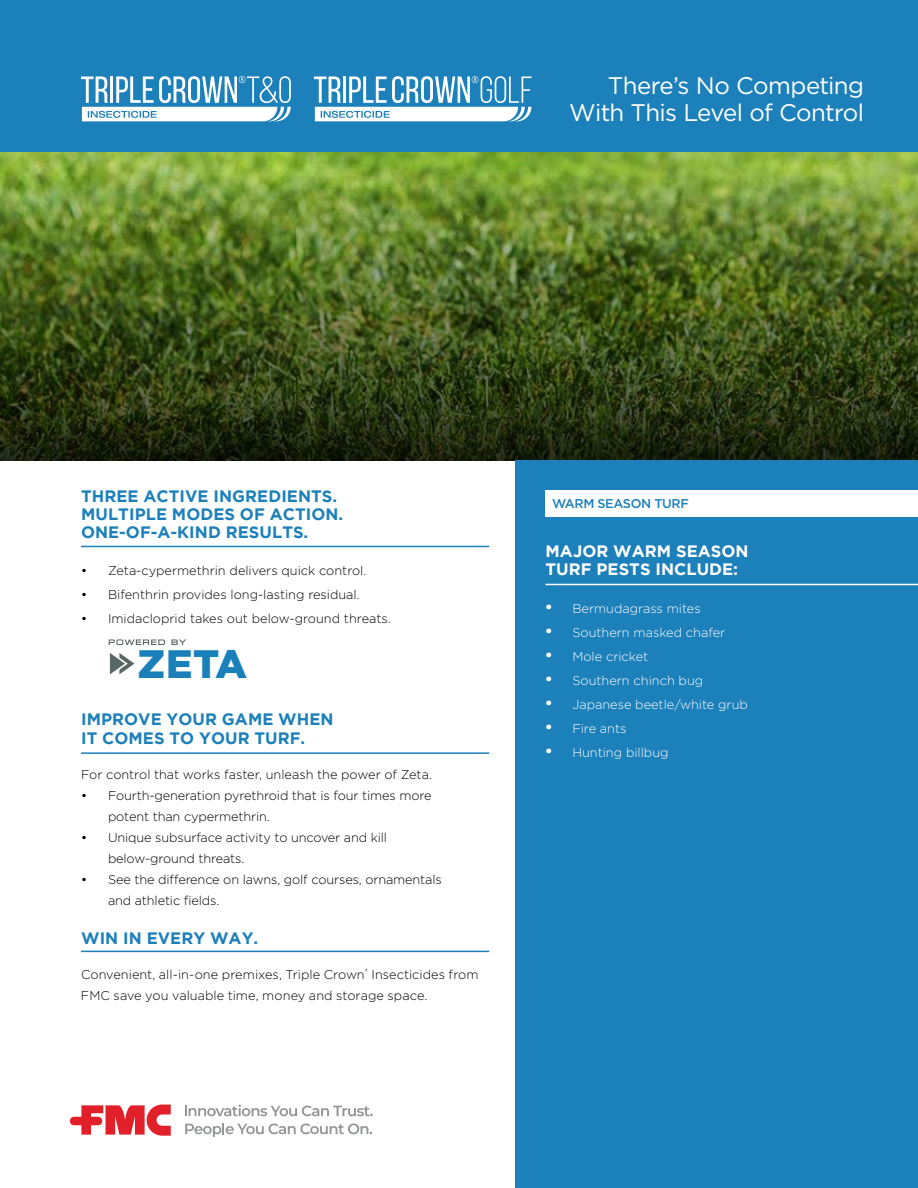
<style>
.page{position:relative;width:918px;height:1188px;background:#fff}
.page>*{position:absolute;margin:0;border:0;box-sizing:border-box;transform-origin:0 0}
.t1{font:900 39.6px "Gotham";color:#1980ba}
.t2{font:24px/27px "Gotham Pro";letter-spacing:-.03em;color:#fff;text-align:right}
.t3{font:700 16.5px/18px "Gotham";letter-spacing:.005em;color:#1c80ba}
.t4{font:700 16.5px/18px "Gotham";letter-spacing:.005em;color:#fff}
.t5{font:300 12.75px/21px "Gotham";letter-spacing:-.01em;color:#000}
.t6{font:300 12.75px "Gotham";color:#fff}
.t7{font:500 12.75px "Gotham Pro";letter-spacing:-.03em;color:#1c80ba}
.s1{font-family:"Gotham Pro";font-weight:400}
.s2{font-family:"Myriad Pro";font-size:27px}
</style>
<div class="page">
<img style="left:0;top:151px;width:918px;height:26px">
<img style="left:0;top:177px;width:918px;height:283px">
<svg style="left:110px;top:653px;width:24px;height:21px"></svg>
<svg style="left:109px;top:639px;width:56px;height:6px"></svg>
<svg style="left:171px;top:639px;width:15px;height:6px"></svg>
<div style="left:515px;top:460px;width:403px;height:728px;background:#1c80ba"></div>
<div style="left:0;top:0;width:918px;height:151px;background:#1c80ba"></div>
<svg style="left:314px;top:76px;width:218px;height:45px"></svg>
<svg style="left:81px;top:76px;width:210px;height:45px"></svg>
<div style="left:545px;top:490px;width:373px;height:27px;background:#fff"></div>
<svg style="left:70px;top:1105px;width:101px;height:31px"></svg>
<svg style="left:185px;top:1105px;width:188px;height:11px"></svg>
<svg style="left:185px;top:1123px;width:187px;height:14px"></svg>
<hr style="left:81px;top:546px;width:408px;height:1px;background:#1c80ba">
<hr style="left:545px;top:584px;width:373px;height:1px;background:#fff">
<hr style="left:81px;top:752px;width:408px;height:2px;background:#1c80ba">
<hr style="left:81px;top:951px;width:408px;height:1px;background:#1c80ba">
<h2 class="t2" style="left:569px;top:72px;width:296px">There’s No Competing<br>With This Level of Control</h2>
<p class="t3" style="left:81px;top:486px;width:264px">THREE ACTIVE INGREDIENTS.<br>MULTIPLE MODES OF ACTION.<br>ONE-OF-A-KIND RESULTS.</p>
<p class="t5" style="left:81px;top:560px;width:287px"><span class="s1">•</span> Zeta-cypermethrin delivers quick control.</p>
<p class="t5" style="left:81px;top:584px;width:280px"><span class="s1">•</span> Bifenthrin provides long-lasting residual.</p>
<p class="t5" style="left:81px;top:608px;width:311px"><span class="s1">•</span> Imidacloprid takes out below-ground threats.</p>
<h1 class="t1" style="left:138px;top:641px;width:111px">ZETA</h1>
<p class="t3" style="left:81px;top:709px;width:254px;line-height:19.5px">IMPROVE YOUR GAME WHEN<br>IT COMES TO YOUR TURF.</p>
<p class="t5" style="left:81px;top:763px;width:353px">For control that works faster, unleash the power of Zeta.</p>
<p class="t5" style="left:108px;top:784px;width:325px;text-indent:-27px"><span class="s1">•</span> Fourth-generation pyrethroid that is four times more potent than cypermethrin.</p>
<p class="t5" style="left:108px;top:826px;width:281px;text-indent:-27px"><span class="s1">•</span> Unique subsurface activity to uncover and kill below-ground threats.</p>
<p class="t5" style="left:108px;top:868px;width:335px;text-indent:-27px"><span class="s1">•</span> See the difference on lawns, golf courses, ornamentals and athletic fields.</p>
<p class="t3" style="left:81px;top:929px;width:179px">WIN IN EVERY WAY.</p>
<p class="t5" style="left:81px;top:963px;width:399px">Convenient, all-in-one premixes, Triple Crown<sup>®</sup> Insecticides from<br>FMC save you valuable time, money and storage space.</p>
<p class="t7" style="left:552px;top:496px;width:138px">WARM SEASON TURF</p>
<p class="t4" style="left:546px;top:542px;width:205px">MAJOR WARM SEASON<br>TURF PESTS INCLUDE:</p>
<p class="t6" style="left:545px;top:600px;width:157px"><span class="s2">•</span> Bermudagrass mites</p>
<p class="t6" style="left:545px;top:624px;width:181px"><span class="s2">•</span> Southern masked chafer</p>
<p class="t6" style="left:545px;top:648px;width:104px"><span class="s2">•</span> Mole cricket</p>
<p class="t6" style="left:545px;top:672px;width:159px"><span class="s2">•</span> Southern chinch bug</p>
<p class="t6" style="left:545px;top:696px;width:204px"><span class="s2">•</span> Japanese beetle/white grub</p>
<p class="t6" style="left:545px;top:720px;width:83px"><span class="s2">•</span> Fire ants</p>
<p class="t6" style="left:545px;top:744px;width:125px"><span class="s2">•</span> Hunting billbug</p>
</div>
